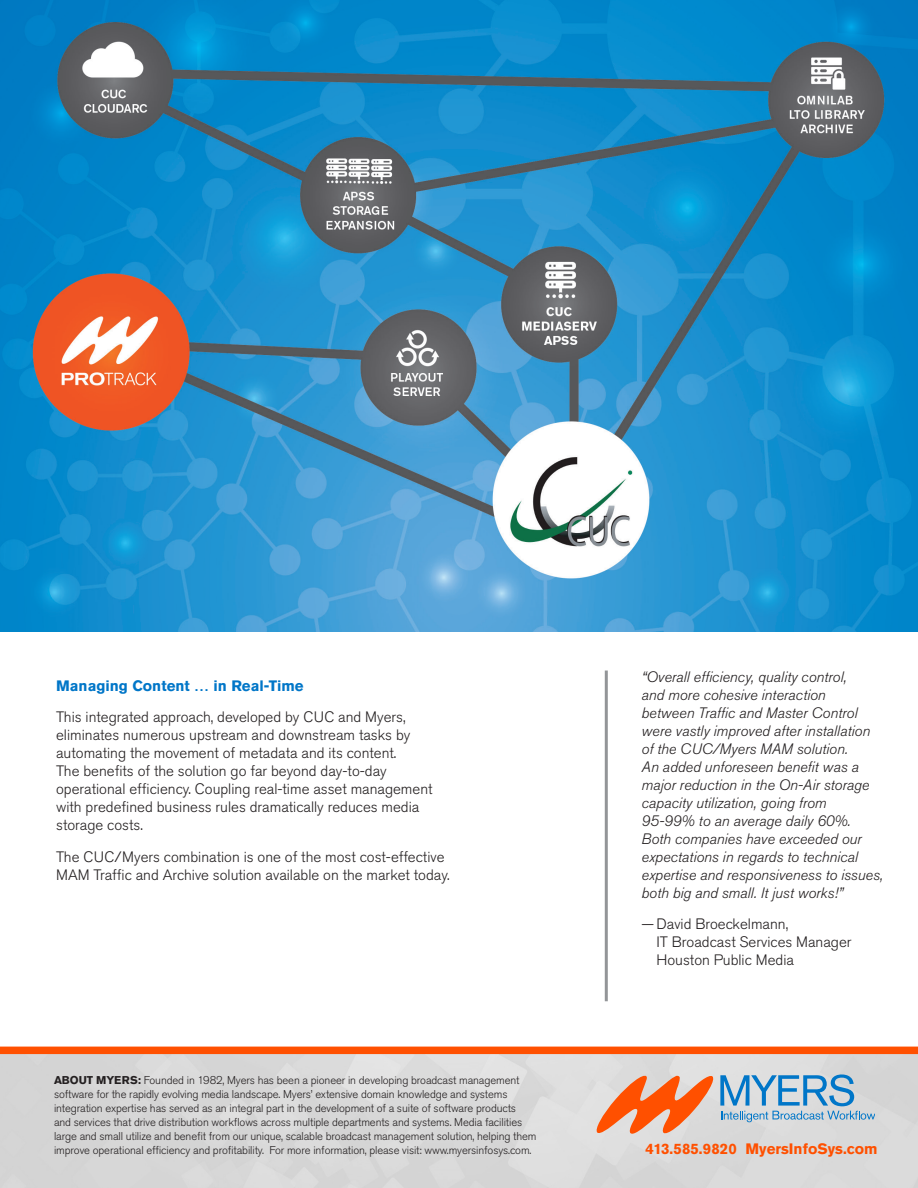
<style>
.page{position:relative;width:918px;height:1188px;background:#fff}
.page>*{position:absolute;margin:0;border:0;box-sizing:border-box;transform-origin:0 0}
.t1{font:300 15px/18px "Akzidenz Grotesk Pro";color:#231f20}
.t2{font:italic 300 15px/18px "Akzidenz Grotesk Pro";color:#231f20}
.t3{font:700 15px "Akzidenz Grotesk Pro";color:#ff5000}
.t4{font:700 15px "Akzidenz Grotesk Pro";color:#0076c8}
.t5{font:300 11.25px/14.1px "Akzidenz Grotesk Pro";letter-spacing:-.01em;color:#231f20}
.s1{font-weight:700}
</style>
<div class="page">
<img style="left:0;top:0;width:918px;height:632px">
<img style="left:0;top:1054px;width:918px;height:134px">
<div style="left:0;top:1047px;width:918px;height:7px;background:#ff5000"></div>
<svg style="left:594px;top:1075px;width:280px;height:60px;background:#c8b4af"></svg>
<hr style="left:605px;top:671px;width:3px;height:330px;background:#939598">
<p class="t4" style="left:56px;top:676px;width:249px">Managing Content … in Real-Time</p>
<p class="t1" style="left:56px;top:708px;width:378px">This integrated approach, developed by CUC and Myers, eliminates numerous upstream and downstream tasks by automating the movement of metadata and its content.<br>The benefits of the solution go far beyond day-to-day operational efficiency. Coupling real-time asset management with predefined business rules dramatically reduces media storage costs.</p>
<p class="t1" style="left:56px;top:847px;width:395px">The CUC/Myers combination is one of the most cost-effective<br>MAM Traffic and Archive solution available on the market today.</p>
<p class="t5" style="left:54px;top:1073px;width:484px"><span class="s1">ABOUT MYERS:</span> Founded in 1982, Myers has been a pioneer in developing broadcast management software for the rapidly evolving media landscape. Myers’ extensive domain knowledge and systems integration expertise has served as an integral part in the development of a suite of software products<br>and services that drive distribution workflows across multiple departments and systems. Media facilities large and small utilize and benefit from our unique, scalable broadcast management solution, helping them improve operational efficiency and profitability. For more information, please visit: www.myersinfosys.com.</p>
<p class="t2" style="left:642px;top:668px;width:243px">“Overall efficiency, quality control,<br>and more cohesive interaction<br>between Traffic and Master Control were vastly improved after installation of the CUC/Myers MAM solution.<br>An added unforeseen benefit was a major reduction in the On-Air storage capacity utilization, going from 95-99% to an average daily 60%.<br>Both companies have exceeded our expectations in regards to technical expertise and responsiveness to issues, both big and small. It just works!”</p>
<p class="t1" style="left:657px;top:915px;width:197px;text-indent:-15px">— David Broeckelmann,<br>IT Broadcast Services Manager<br>Houston Public Media</p>
<p class="t3" style="left:645px;top:1139px;width:234px">413.585.9820 MyersInfoSys.com</p>
</div>
